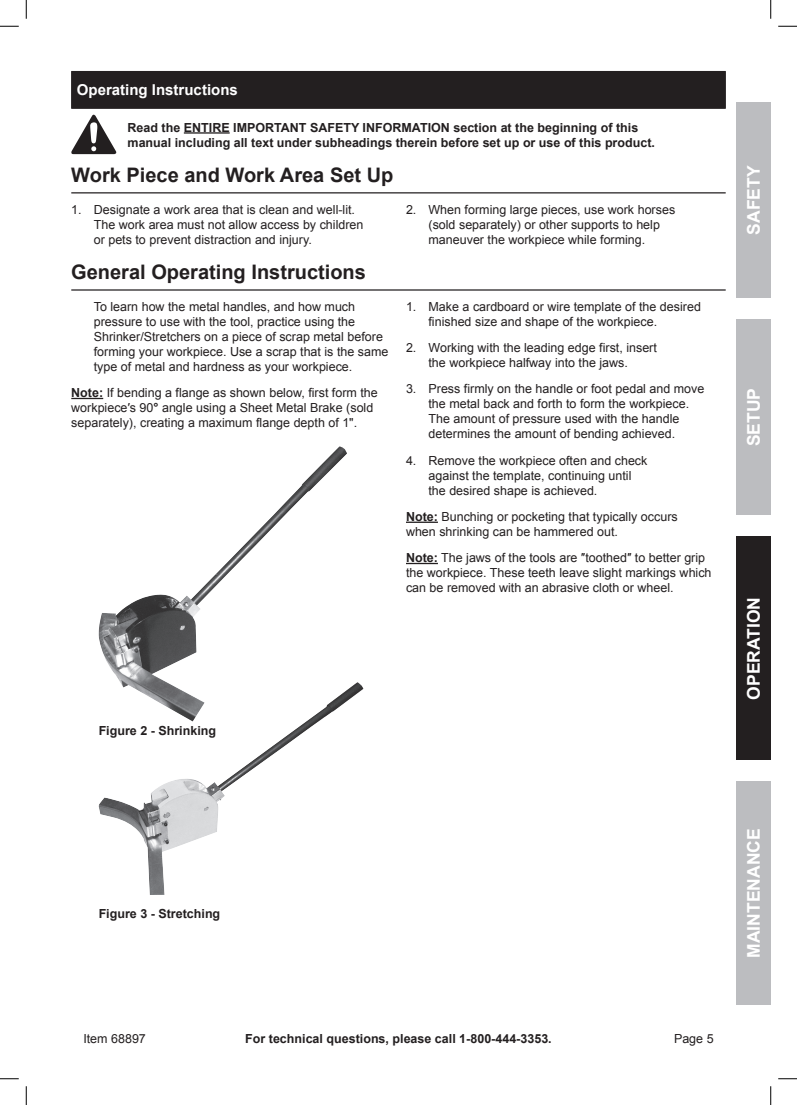
<style>
.page{position:relative;width:797px;height:1105px;background:#fff}
.page>*{position:absolute;margin:0;border:0;box-sizing:border-box;transform-origin:0 0}
.t1{font:700 20px "Arial";color:#231f20}
.t2{font:700 17.5px "Arial";color:#fff}
.t3{font:700 15px "Arial";color:#fff}
.t4{font:12.5px/15px "Arial";color:#231f20}
.t5{font:700 12.5px/15px "Arial";color:#231f20}
.s1{font-weight:700}
</style>
<div class="page">
<div style="left:736px;top:102px;width:34px;height:196px;background:#bcbdc0"></div>
<div style="left:736px;top:536px;width:34px;height:224px;background:#231f20"></div>
<div style="left:736px;top:781px;width:34px;height:224px;background:#bcbdc0"></div>
<div style="left:736px;top:319px;width:34px;height:196px;background:#bcbdc0"></div>
<div style="left:71px;top:71px;width:654px;height:38px;background:#3e3a3b"></div>
<div style="left:71px;top:71px;width:654px;height:37px;background:#231f20"></div>
<hr style="left:184px;top:132px;width:46px;height:2px;background:#231f20">
<hr style="left:71px;top:192px;width:654px;height:1px;background:#231f20">
<svg style="left:71px;top:114px;width:46px;height:40px"></svg>
<hr style="left:71px;top:289px;width:654px;height:2px;background:#231f20">
<hr style="left:71px;top:398px;width:32px;height:1px;background:#231f20">
<img style="left:98px;top:446px;width:249px;height:236px">
<img style="left:99px;top:682px;width:264px;height:213px">
<hr style="left:406px;top:522px;width:32px;height:1px;background:#231f20">
<hr style="left:406px;top:563px;width:32px;height:1px;background:#231f20">
<svg style="left:0;top:25px;width:19px;height:2px"></svg>
<svg style="left:778px;top:25px;width:19px;height:2px"></svg>
<svg style="left:0;top:1078px;width:19px;height:1px"></svg>
<svg style="left:778px;top:1078px;width:19px;height:1px"></svg>
<svg style="left:25px;top:0;width:2px;height:19px"></svg>
<svg style="left:25px;top:1086px;width:2px;height:19px"></svg>
<svg style="left:770px;top:0;width:1px;height:19px"></svg>
<svg style="left:770px;top:1086px;width:1px;height:19px"></svg>
<p class="t3" style="left:77px;top:80px;width:162px">Operating Instructions</p>
<p class="t5" style="left:128px;top:120px;width:257px">Read the entire Important Safety Infor</p>
<p class="t5" style="left:128px;top:120px;width:529px;text-indent:274px">mation section at the beginning of this manual including all text under subheadings therein before set up or use of this product.</p>
<h1 class="t1" style="left:71px;top:162px;width:323px">Work Piece and Work Area Set Up</h1>
<p class="t4" style="left:94px;top:202px;width:271px;text-indent:-22px">1. Designate a work area that is clean and well‑lit.<br>The work area must not allow access by children or pets to prevent distraction and injury.</p>
<p class="t4" style="left:406px;top:202px;width:271px;text-align:center">2. When forming large pieces, use work horses (sold separately) or other supports to help maneuver the workpiece while forming.</p>
<h1 class="t1" style="left:71px;top:259px;width:296px">General Operating Instructions</h1>
<p class="t4" style="left:94px;top:299px;width:296px">To learn how the metal handles, and how much pressure to use with the tool, practice using the Shrinker/Stretchers on a piece of scrap metal before forming your workpiece. Use a scrap that is the same type of metal and hardness as your workpiece.</p>
<p class="t4" style="left:71px;top:385px;width:308px"><span class="s1">Note:</span> If bending a flange as shown below, first form the workpiece′s 90<span class="s1">°</span> angle using a Sheet Metal Brake (sold separately), creating a maximum flange depth of 1".</p>
<p class="t4" style="left:428px;top:299px;width:274px;text-indent:-22px">1. Make a cardboard or wire template of the desired finished size and shape of the workpiece.</p>
<p class="t4" style="left:406px;top:340px;width:252px;text-align:center">2. Working with the leading edge first, insert the workpiece halfway into the jaws.</p>
<p class="t4" style="left:406px;top:382px;width:300px;text-align:center">3. Press firmly on the handle or foot pedal and move the metal back and forth to form the workpiece.<br>The amount of pressure used with the handle determines the amount of bending achieved.</p>
<p class="t4" style="left:428px;top:453px;width:220px;text-indent:-22px">4. Remove the workpiece often and check against the template, continuing until the desired shape is achieved.</p>
<p class="t4" style="left:406px;top:509px;width:273px"><span class="s1">Note:</span> Bunching or pocketing that typically occurs when shrinking can be hammered out.</p>
<p class="t4" style="left:406px;top:550px;width:307px"><span class="s1">Note:</span> The jaws of the tools are ″toothed″ to better grip the workpiece. These teeth leave slight markings which can be removed with an abrasive cloth or wheel.</p>
<p class="t5" style="left:99px;top:723px;width:119px">Figure 2 - Shrinking</p>
<h2 class="t2" style="left:742px;top:235px;width:71px;rotate:-90deg">Safety</h2>
<h2 class="t2" style="left:742px;top:446px;width:60px;rotate:-90deg">Setup</h2>
<h2 class="t2" style="left:742px;top:700px;width:104px;rotate:-90deg">Operation</h2>
<p class="t5" style="left:99px;top:907px;width:123px">Figure 3 - Stretching</p>
<p class="t4" style="left:83px;top:1031px;width:64px">Item 68897</p>
<p class="t5" style="left:245px;top:1031px;width:308px">For technical questions, please call 1-800-444-3353.</p>
<p class="t4" style="left:674px;top:1031px;width:41px">Page 5</p>
<h2 class="t2" style="left:742px;top:958px;width:129px;rotate:-90deg">Maintenance</h2>
</div>
